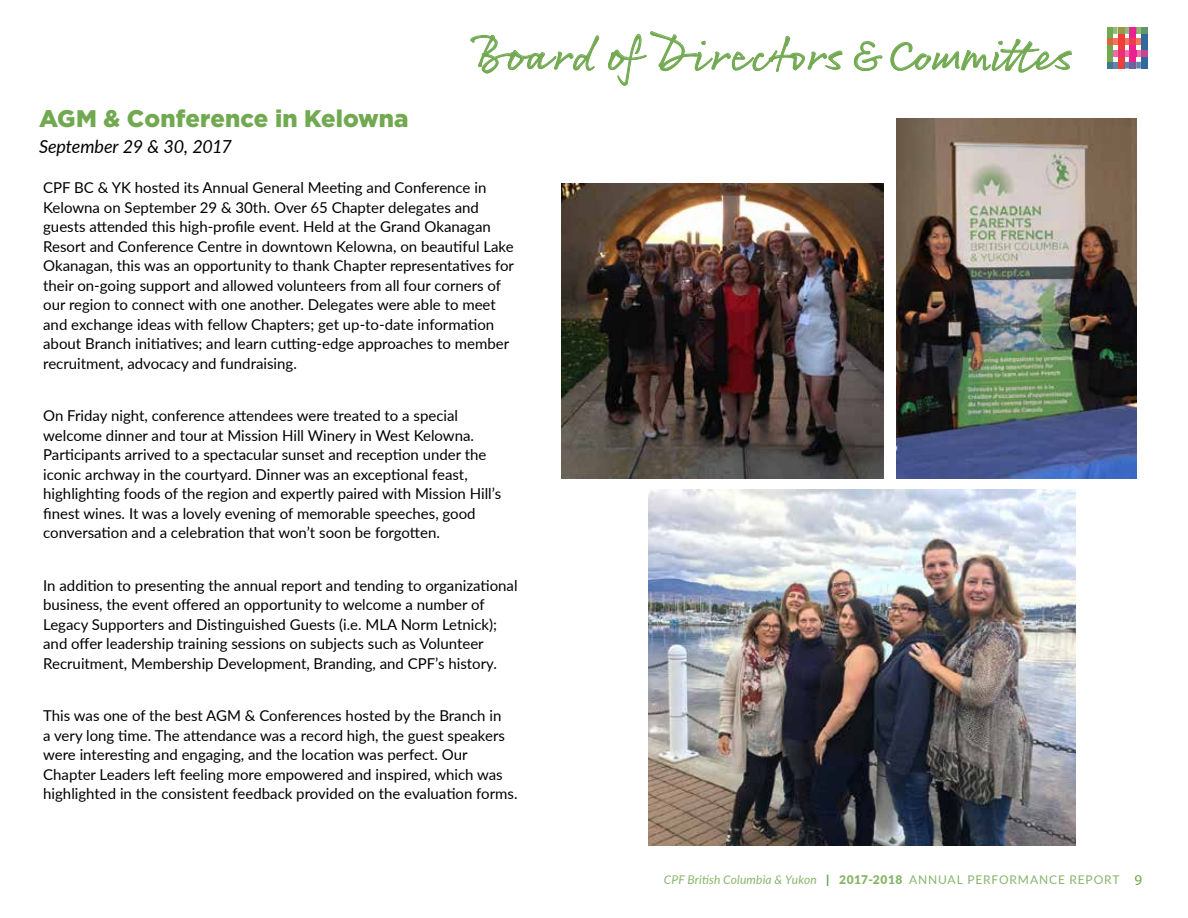
<style>
.page{position:relative;width:1188px;height:918px;background:#fff}
.page>*{position:absolute;margin:0;border:0;box-sizing:border-box;transform-origin:0 0}
.t1{font:45px "Rollerscript Smooth";letter-spacing:.06em;color:#71a950}
.t2{font:900 24px "Gotham";letter-spacing:.005em;color:#71a950}
.t3{font:italic 18px "Lato";letter-spacing:-.01em;color:#000}
.t4{font:15px/19.5px "Lato";color:#000}
.t5{font:italic 12px "Lato";letter-spacing:.015em;color:#87b56a}
.s1{font-weight:900;font-style:normal;color:#71a950}
.s2{font-weight:900;font-style:normal}
.s3{font-style:normal}
.s4{font-family:"Myriad Pro";font-style:normal;font-size:15px;color:#71a950}
</style>
<div class="page">
<div style="left:1141px;top:27px;width:7px;height:42px;background:#32689c"></div>
<div style="left:1141px;top:27px;width:7px;height:7px;background:#60976b"></div>
<div style="left:1141px;top:50px;width:7px;height:7px;background:#c24693"></div>
<svg style="left:1107px;top:27px;width:34px;height:42px"></svg>
<div style="left:1118px;top:50px;width:7px;height:7px;background:#ec2d7b"></div>
<svg style="left:470px;top:35px;width:129px;height:39px"></svg>
<svg style="left:608px;top:31px;width:464px;height:55px"></svg>
<img style="left:561px;top:183px;width:323px;height:296px">
<img style="left:648px;top:489px;width:427px;height:356px">
<img style="left:896px;top:119px;width:240px;height:360px">
<h1 class="t1" style="left:704px;top:19px;width:384px">Chapter Highlights</h1>
<h1 class="t1" style="left:472px;top:27px;width:601px">Board of Direc tors &amp; Committes</h1>
<h2 class="t2" style="left:39px;top:102px;width:371px">AGM &amp; Conference in Kelowna</h2>
<p class="t3" style="left:39px;top:134px;width:194px">September 29 &amp; 30, 2017</p>
<p class="t4" style="left:43px;top:177px;width:472px">CPF BC &amp; YK hosted its Annual General Meeting and Conference in Kelowna on September 29 &amp; 30th. Over 65 Chapter delegates and guests attended this high-profile event. Held at the Grand Okanagan Resort and Conference Centre in downtown Kelowna, on beautiful Lake Okanagan, this was an opportunity to thank Chapter representatives for their on-going support and allowed volunteers from all four corners of our region to connect with one another. Delegates were able to meet and exchange ideas with fellow Chapters; get up-to-date information about Branch initiatives; and learn cutting-edge approaches to member recruitment, advocacy and fundraising.</p>
<p class="t4" style="left:43px;top:405px;width:460px">On Friday night, conference attendees were treated to a special welcome dinner and tour at Mission Hill Winery in West Kelowna.<br>Participants arrived to a spectacular sunset and reception under the iconic archway in the courtyard. Dinner was an exceptional feast, highlighting foods of the region and expertly paired with Mission Hill’s finest wines. It was a lovely evening of memorable speeches, good conversation and a celebration that won’t soon be forgotten.</p>
<p class="t4" style="left:43px;top:575px;width:476px">In addition to presenting the annual report and tending to organizational business, the event offered an opportunity to welcome a number of Legacy Supporters and Distinguished Guests (i.e. MLA Norm Letnick); and offer leadership training sessions on subjects such as Volunteer Recruitment, Membership Development, Branding, and CPF’s history.</p>
<p class="t4" style="left:43px;top:705px;width:476px">This was one of the best AGM &amp; Conferences hosted by the Branch in<br>a very long time. The attendance was a record high, the guest speakers were interesting and engaging, and the location was perfect. Our Chapter Leaders left feeling more empowered and inspired, which was highlighted in the consistent feedback provided on the evaluation forms.</p>
<p class="t5" style="left:664px;top:871px;width:480px">CPF British Columbia &amp; Yukon <span class="s1">|</span> <span class="s2">2017-2018</span> <span class="s3">ANNUAL PERFORMANCE REPORT</span> <span class="s4">9</span></p>
</div>
